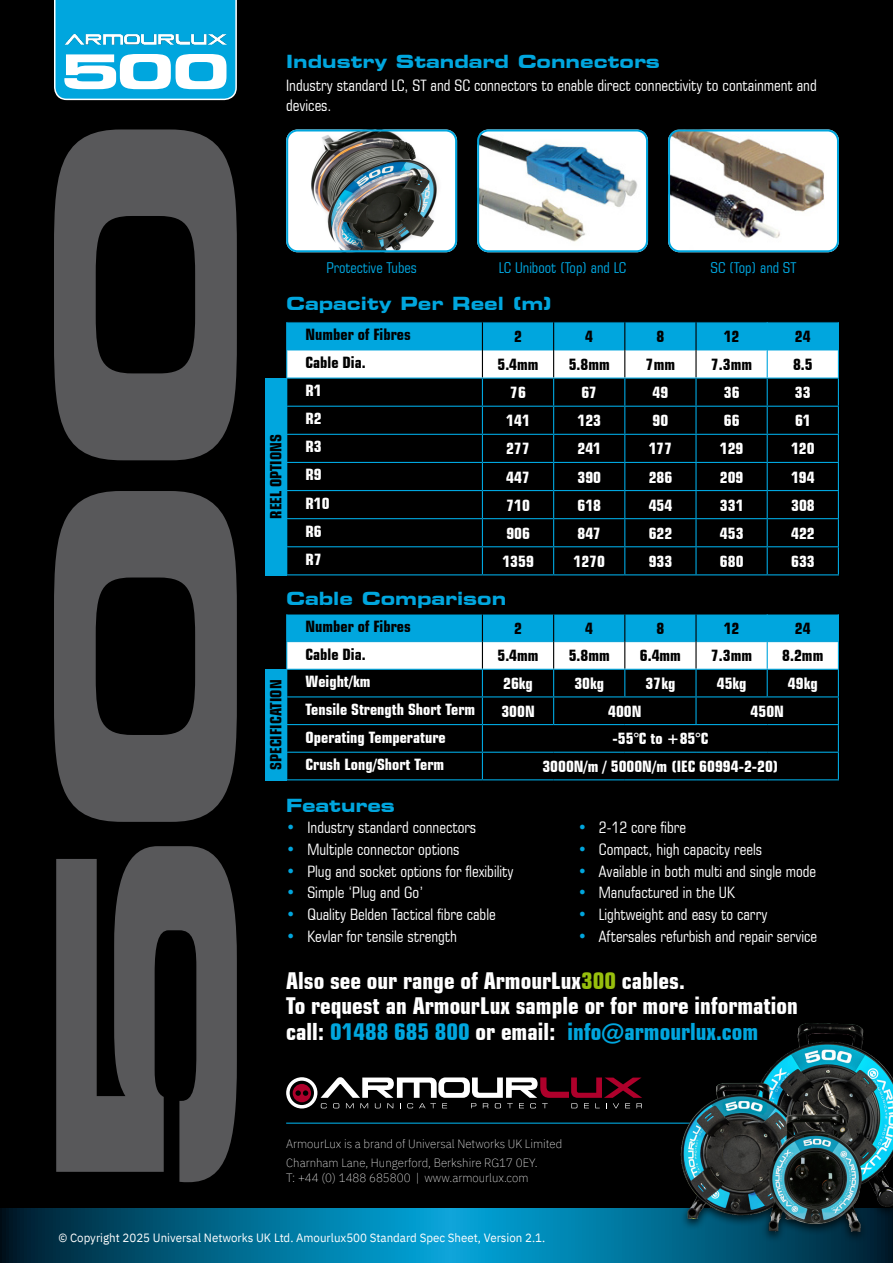
<style>
.page{position:relative;width:893px;height:1263px;background:#000}
.page>*{position:absolute;margin:0;border:0;box-sizing:border-box;transform-origin:0 0}
.t1{font:700 condensed 23.25px/25.5px "Square 721 BT";color:#fff}
.t2{font:700 expanded 18px "Square 721 BT";color:#00a6de}
.t3{font:condensed 15.75px/19.5px "Square 721 BT";color:#fff}
.t4{font:700 condensed 15.75px "Square 721 BT";color:#fff}
.t5{font:700 condensed 15.75px "Square 721 BT";color:#000}
.t6{font:condensed 15px "Square 721 BT";color:#00a6de}
.t7{font:200 12px/19.2px "IBM Plex Sans";color:#fff;scale:.96 1}
.t8{font:12px "IBM Plex Sans";color:#fff;scale:.96 1}
.s1{color:#00a6de}
.s2{color:#97bf0d}
</style>
<div class="page">
<svg style="left:286px;top:1077px;width:356px;height:31px"></svg>
<hr style="left:286px;top:1122px;width:553px;height:2px;background:#00a6de">
<img style="left:288px;top:132px;width:169px;height:120px">
<div style="left:286px;top:129px;width:171px;height:123px;border:2px solid #00a6de;border-radius:10px"></div>
<img style="left:479px;top:132px;width:169px;height:120px">
<div style="left:477px;top:129px;width:171px;height:123px;border:2px solid #00a6de;border-radius:10px"></div>
<img style="left:670px;top:132px;width:169px;height:120px">
<div style="left:668px;top:129px;width:171px;height:123px;border:2px solid #00a6de;border-radius:10px"></div>
<div style="left:265px;top:378px;width:21px;height:197px;background:#00a6de"></div>
<div style="left:265px;top:669px;width:21px;height:111px;background:#00a6de"></div>
<svg style="left:0;top:1209px;width:651px;height:54px;background:#007096"></svg>
<hr style="left:286px;top:779px;width:196px;height:1px;background:#00a6de">
<hr style="left:482px;top:779px;width:72px;height:1px;background:#00a6de">
<hr style="left:554px;top:779px;width:71px;height:1px;background:#00a6de">
<hr style="left:625px;top:779px;width:71px;height:1px;background:#00a6de">
<hr style="left:696px;top:779px;width:71px;height:1px;background:#00a6de">
<hr style="left:767px;top:779px;width:72px;height:1px;background:#00a6de">
<svg style="left:286px;top:614px;width:553px;height:165px"></svg>
<hr style="left:286px;top:574px;width:196px;height:1px;background:#00a6de">
<hr style="left:482px;top:574px;width:72px;height:1px;background:#00a6de">
<hr style="left:554px;top:574px;width:71px;height:1px;background:#00a6de">
<hr style="left:625px;top:574px;width:71px;height:1px;background:#00a6de">
<hr style="left:696px;top:574px;width:71px;height:1px;background:#00a6de">
<hr style="left:767px;top:574px;width:72px;height:1px;background:#00a6de">
<svg style="left:286px;top:322px;width:553px;height:252px"></svg>
<svg style="left:54px;top:0;width:183px;height:101px;background:#47bce3"></svg>
<svg style="left:54px;top:129px;width:183px;height:1053px;fill:#58585a"></svg>
<img style="left:651px;top:1023px;width:242px;height:240px">
<p class="t2" style="left:286px;top:50px;width:375px">Industry Standard Connectors</p>
<p class="t3" style="left:286px;top:76px;width:532px">Industry standard LC, ST and SC connectors to enable direct connectivity to containment and devices.</p>
<p class="t6" style="left:327px;top:258px;width:92px">Protective Tubes</p>
<p class="t6" style="left:499px;top:258px;width:129px">LC Uniboot (Top) and LC</p>
<p class="t6" style="left:711px;top:258px;width:87px">SC (Top) and ST</p>
<p class="t2" style="left:286px;top:293px;width:267px">Capacity Per Reel (m)</p>
<p class="t5" style="left:266px;top:519px;width:86px;rotate:-90deg">REEL OPTIONS</p>
<p class="t5" style="left:305px;top:325px;width:107px">Number of Fibres</p>
<p class="t5" style="left:514px;top:327px;width:9px">2</p>
<p class="t5" style="left:585px;top:327px;width:9px">4</p>
<p class="t5" style="left:656px;top:327px;width:9px">8</p>
<p class="t5" style="left:724px;top:327px;width:17px">12</p>
<p class="t5" style="left:795px;top:327px;width:17px">24</p>
<p class="t5" style="left:305px;top:353px;width:62px">Cable Dia.</p>
<p class="t5" style="left:497px;top:355px;width:43px">5.4mm</p>
<p class="t5" style="left:569px;top:355px;width:43px">5.8mm</p>
<p class="t5" style="left:646px;top:355px;width:31px">7mm</p>
<p class="t5" style="left:711px;top:355px;width:43px">7.3mm</p>
<p class="t5" style="left:793px;top:355px;width:21px">8.5</p>
<p class="t4" style="left:306px;top:381px;width:18px">R1</p>
<p class="t4" style="left:510px;top:383px;width:17px">76</p>
<p class="t4" style="left:581px;top:383px;width:17px">67</p>
<p class="t4" style="left:653px;top:383px;width:17px">49</p>
<p class="t4" style="left:724px;top:383px;width:17px">36</p>
<p class="t4" style="left:795px;top:383px;width:17px">33</p>
<p class="t4" style="left:306px;top:409px;width:18px">R2</p>
<p class="t4" style="left:506px;top:411px;width:25px">141</p>
<p class="t4" style="left:577px;top:411px;width:25px">123</p>
<p class="t4" style="left:653px;top:411px;width:17px">90</p>
<p class="t4" style="left:724px;top:411px;width:17px">66</p>
<p class="t4" style="left:795px;top:411px;width:17px">61</p>
<p class="t4" style="left:306px;top:437px;width:18px">R3</p>
<p class="t4" style="left:506px;top:439px;width:25px">277</p>
<p class="t4" style="left:577px;top:439px;width:25px">241</p>
<p class="t4" style="left:649px;top:439px;width:25px">177</p>
<p class="t4" style="left:720px;top:439px;width:25px">129</p>
<p class="t4" style="left:791px;top:439px;width:25px">120</p>
<p class="t4" style="left:306px;top:465px;width:18px">R9</p>
<p class="t4" style="left:506px;top:467px;width:25px">447</p>
<p class="t4" style="left:577px;top:467px;width:25px">390</p>
<p class="t4" style="left:649px;top:467px;width:25px">286</p>
<p class="t4" style="left:720px;top:467px;width:25px">209</p>
<p class="t4" style="left:791px;top:467px;width:25px">194</p>
<p class="t4" style="left:306px;top:493px;width:26px">R10</p>
<p class="t4" style="left:506px;top:495px;width:25px">710</p>
<p class="t4" style="left:577px;top:495px;width:25px">618</p>
<p class="t4" style="left:649px;top:495px;width:25px">454</p>
<p class="t4" style="left:720px;top:495px;width:25px">331</p>
<p class="t4" style="left:791px;top:495px;width:25px">308</p>
<p class="t4" style="left:306px;top:521px;width:18px">R6</p>
<p class="t4" style="left:506px;top:523px;width:25px">906</p>
<p class="t4" style="left:577px;top:523px;width:25px">847</p>
<p class="t4" style="left:649px;top:523px;width:25px">622</p>
<p class="t4" style="left:720px;top:523px;width:25px">453</p>
<p class="t4" style="left:791px;top:523px;width:25px">422</p>
<p class="t4" style="left:306px;top:550px;width:18px">R7</p>
<p class="t4" style="left:502px;top:552px;width:33px">1359</p>
<p class="t4" style="left:574px;top:552px;width:33px">1270</p>
<p class="t4" style="left:649px;top:552px;width:25px">933</p>
<p class="t4" style="left:720px;top:552px;width:25px">680</p>
<p class="t4" style="left:791px;top:552px;width:25px">633</p>
<p class="t2" style="left:286px;top:588px;width:221px">Cable Comparison</p>
<p class="t5" style="left:266px;top:770px;width:91px;rotate:-90deg">SPECIFICATION</p>
<p class="t5" style="left:305px;top:617px;width:107px">Number of Fibres</p>
<p class="t5" style="left:514px;top:619px;width:9px">2</p>
<p class="t5" style="left:585px;top:619px;width:9px">4</p>
<p class="t5" style="left:656px;top:619px;width:9px">8</p>
<p class="t5" style="left:724px;top:619px;width:17px">12</p>
<p class="t5" style="left:795px;top:619px;width:17px">24</p>
<p class="t5" style="left:305px;top:644px;width:62px">Cable Dia.</p>
<p class="t5" style="left:497px;top:646px;width:43px">5.4mm</p>
<p class="t5" style="left:569px;top:646px;width:43px">5.8mm</p>
<p class="t5" style="left:640px;top:646px;width:43px">6.4mm</p>
<p class="t5" style="left:711px;top:646px;width:43px">7.3mm</p>
<p class="t5" style="left:782px;top:646px;width:43px">8.2mm</p>
<p class="t4" style="left:306px;top:672px;width:67px">Weight/km</p>
<p class="t4" style="left:503px;top:674px;width:31px">26kg</p>
<p class="t4" style="left:574px;top:674px;width:31px">30kg</p>
<p class="t4" style="left:646px;top:674px;width:31px">37kg</p>
<p class="t4" style="left:717px;top:674px;width:31px">45kg</p>
<p class="t4" style="left:788px;top:674px;width:31px">49kg</p>
<p class="t4" style="left:306px;top:700px;width:171px">Tensile Strength Short Term</p>
<p class="t4" style="left:501px;top:701px;width:35px">300N</p>
<p class="t4" style="left:608px;top:701px;width:35px">400N</p>
<p class="t4" style="left:751px;top:701px;width:35px">450N</p>
<p class="t4" style="left:306px;top:727px;width:142px">Operating Temperature</p>
<p class="t4" style="left:613px;top:729px;width:97px">-55°C to +85°C</p>
<p class="t4" style="left:306px;top:755px;width:140px">Crush Long/Short Term</p>
<p class="t4" style="left:542px;top:757px;width:238px">3000N/m / 5000N/m (IEC 60994-2-20)</p>
<p class="t2" style="left:286px;top:794px;width:110px">Features</p>
<p class="t3" style="left:286px;top:818px;width:191px"><span class="s1">•</span> Industry standard connectors</p>
<p class="t3" style="left:286px;top:839px;width:175px"><span class="s1">•</span> Multiple connector options</p>
<p class="t3" style="left:286px;top:861px;width:229px"><span class="s1">•</span> Plug and socket options for flexibility</p>
<p class="t3" style="left:286px;top:883px;width:139px"><span class="s1">•</span> Simple ‘Plug and Go’</p>
<p class="t3" style="left:286px;top:904px;width:211px"><span class="s1">•</span> Quality Belden Tactical fibre cable</p>
<p class="t3" style="left:286px;top:926px;width:172px"><span class="s1">•</span> Kevlar for tensile strength</p>
<p class="t3" style="left:578px;top:818px;width:110px"><span class="s1">•</span> 2-12 core fibre</p>
<p class="t3" style="left:578px;top:839px;width:186px"><span class="s1">•</span> Compact, high capacity reels</p>
<p class="t3" style="left:578px;top:861px;width:240px"><span class="s1">•</span> Available in both multi and single mode</p>
<p class="t3" style="left:578px;top:883px;width:159px"><span class="s1">•</span> Manufactured in the UK</p>
<p class="t3" style="left:578px;top:904px;width:191px"><span class="s1">•</span> Lightweight and easy to carry</p>
<p class="t3" style="left:578px;top:926px;width:241px"><span class="s1">•</span> Aftersales refurbish and repair service</p>
<h1 class="t1" style="left:286px;top:967px;width:513px">Also see our range of ArmourLux<span class="s2">300</span> cables.<br>To request an ArmourLux sample or for more information call: <span class="s1">01488 685 800</span> or email: <span class="s1">info@armourlux.com</span></h1>
<p class="t7" style="left:286px;top:1133px;width:289px">ArmourLux is a brand of Universal Networks UK Limited<br>Charnham Lane, Hungerford, Berkshire RG17 0EY.</p>
<p class="t7" style="left:286px;top:1167px;width:254px">T: +44 (0) 1488 685800 | www.armourlux.com</p>
<p class="t8" style="left:58px;top:1229px;width:509px">© Copyright 2025 Universal Networks UK Ltd. Amourlux500 Standard Spec Sheet, Version 2.1.</p>
</div>
